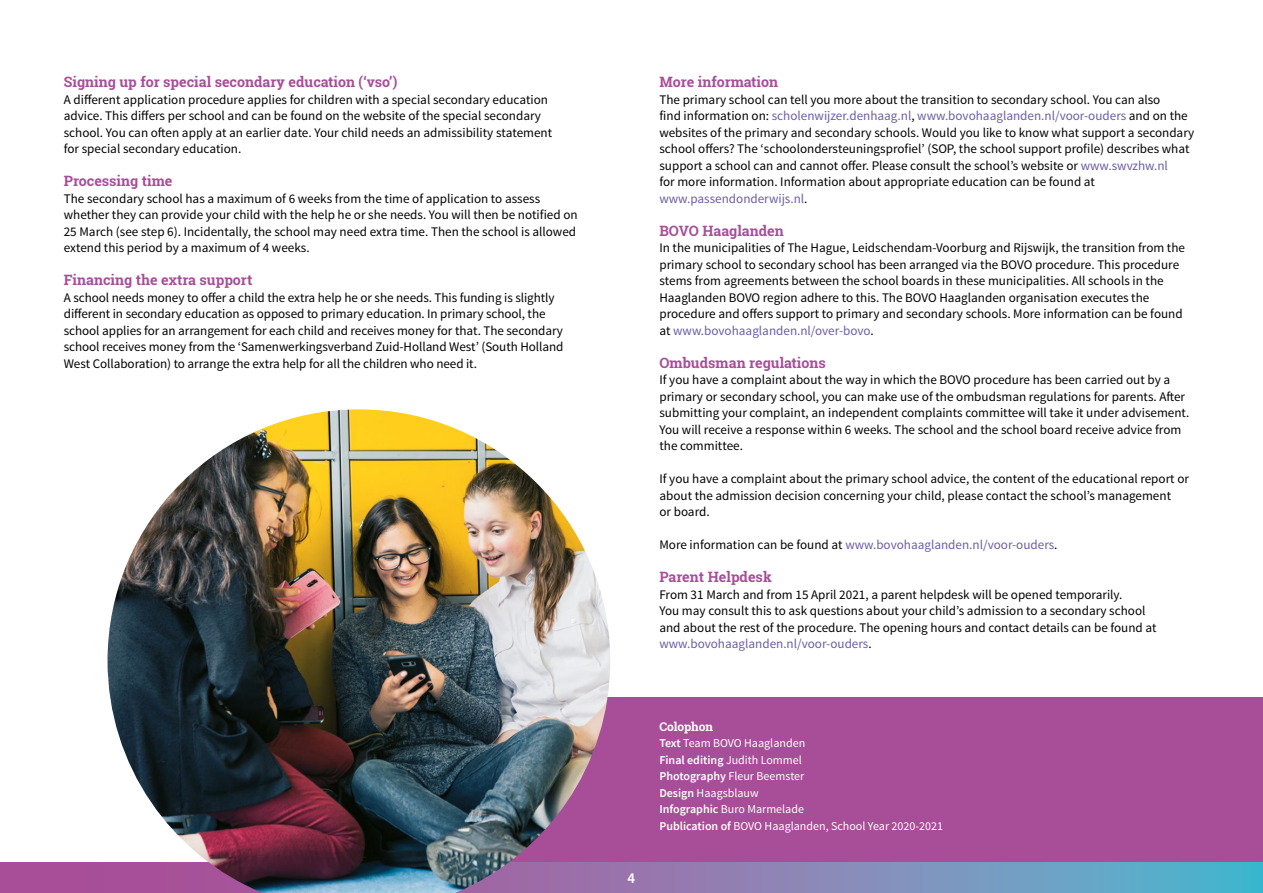
<style>
.page{position:relative;width:1263px;height:893px;background:#fff}
.page>*{position:absolute;margin:0;border:0;box-sizing:border-box;transform-origin:0 0}
.t1{font:600 15px "Source Sans Pro";color:#fff}
.t2{font:700 14.25px "Roboto Slab";color:#a84d97}
.t3{font:13.2px/16.5px "Source Sans Pro";color:#000}
.t4{font:13.2px "Source Sans Pro";color:#6c5da5}
.t5{font:12px/16.5px "Source Sans Pro";color:#fff}
.t6{font:700 12px "Roboto Slab";letter-spacing:-.005em;color:#fff}
.s1{color:#6c5da5}
.s2{color:#000}
.s3{font-weight:600}
</style>
<div class="page">
<div style="left:400px;top:698px;width:863px;height:195px;background:#a84d97"></div>
<svg style="left:0;top:863px;width:1263px;height:30px;background:#7e8bb8"></svg>
<img style="left:108px;top:409px;width:502px;height:484px">
<p class="t2" style="left:64px;top:72px;width:335px">Signing up for special secondary education (‘vso’)</p>
<p class="t3" style="left:64px;top:91px;width:490px">A different application procedure applies for children with a special secondary education advice. This differs per school and can be found on the website of the special secondary school. You can often apply at an earlier date. Your child needs an admissibility statement for special secondary education.</p>
<p class="t2" style="left:64px;top:171px;width:110px">Processing time</p>
<p class="t3" style="left:64px;top:190px;width:515px">The secondary school has a maximum of 6 weeks from the time of application to assess whether they can provide your child with the help he or she needs. You will then be notified on 25 March (see step 6). Incidentally, the school may need extra time. Then the school is allowed extend this period by a maximum of 4 weeks.</p>
<p class="t2" style="left:64px;top:270px;width:190px">Financing the extra support</p>
<p class="t3" style="left:64px;top:289px;width:501px">A school needs money to offer a child the extra help he or she needs. This funding is slightly different in secondary education as opposed to primary education. In primary school, the school applies for an arrangement for each child and receives money for that. The secondary school receives money from the ‘Samenwerkingsverband Zuid-Holland West’ (South Holland West Collaboration) to arrange the extra help for all the children who need it.</p>
<p class="t2" style="left:659px;top:72px;width:120px">More information</p>
<p class="t3" style="left:659px;top:91px;width:536px">The primary school can tell you more about the transition to secondary school. You can also<br>find information on: <span class="s1">scholenwijzer.denhaag.nl</span>, <span class="s1">www.bovohaaglanden.nl/voor-ouders</span> and on the websites of the primary and secondary schools. Would you like to know what support a secondary school offers? The ‘schoolondersteuningsprofiel’ (SOP, the school support profile) describes what support a school can and cannot offer. Please consult the school’s website or <span class="s1">www.swvzhw.nl<br></span>for more information. Information about appropriate education can be found at <span class="s1">www.passendonderwijs.nl</span>.</p>
<p class="t2" style="left:659px;top:221px;width:126px">BOVO Haaglanden</p>
<p class="t3" style="left:659px;top:240px;width:527px">In the municipalities of The Hague, Leidschendam-Voorburg and Rijswijk, the transition from the primary school to secondary school has been arranged via the BOVO procedure. This procedure stems from agreements between the school boards in these municipalities. All schools in the Haaglanden BOVO region adhere to this. The BOVO Haaglanden organisation executes the procedure and offers support to primary and secondary schools. More information can be found at <span class="s1">www.bovohaaglanden.nl/over-bovo</span>.</p>
<p class="t2" style="left:659px;top:353px;width:168px">Ombudsman regulations</p>
<p class="t3" style="left:659px;top:372px;width:531px">If you have a complaint about the way in which the BOVO procedure has been carried out by a primary or secondary school, you can make use of the ombudsman regulations for parents. After submitting your complaint, an independent complaints committee will take it under advisement.<br>You will receive a response within 6 weeks. The school and the school board receive advice from the committee.</p>
<p class="t3" style="left:659px;top:471px;width:531px">If you have a complaint about the primary school advice, the content of the educational report or about the admission decision concerning your child, please contact the school’s management<br>or board.</p>
<p class="t4" style="left:659px;top:536px;width:400px"><span class="s2">More information can be found at</span> www.bovohaaglanden.nl/voor-ouders<span class="s2">.</span></p>
<p class="t2" style="left:659px;top:567px;width:114px">Parent Helpdesk</p>
<p class="t3" style="left:659px;top:586px;width:499px">From 31 March and from 15 April 2021, a parent helpdesk will be opened temporarily.<br>You may consult this to ask questions about your child’s admission to a secondary school and about the rest of the procedure. The opening hours and contact details can be found at <span class="s1">www.bovohaaglanden.nl/voor-ouders</span>.</p>
<p class="t1" style="left:628px;top:868px;width:9px">4</p>
<p class="t6" style="left:659px;top:718px;width:55px">Colophon</p>
<p class="t5" style="left:659px;top:735px;width:285px"><span class="s3">Text</span> Team BOVO Haaglanden<br><span class="s3">Final editing</span> Judith Lommel<br><span class="s3">Photography</span> Fleur Beemster<br><span class="s3">Design</span> Haagsblauw<br><span class="s3">Infographic</span> Buro Marmelade<br><span class="s3">Publication of</span> BOVO Haaglanden, School Year 2020-2021</p>
</div>
